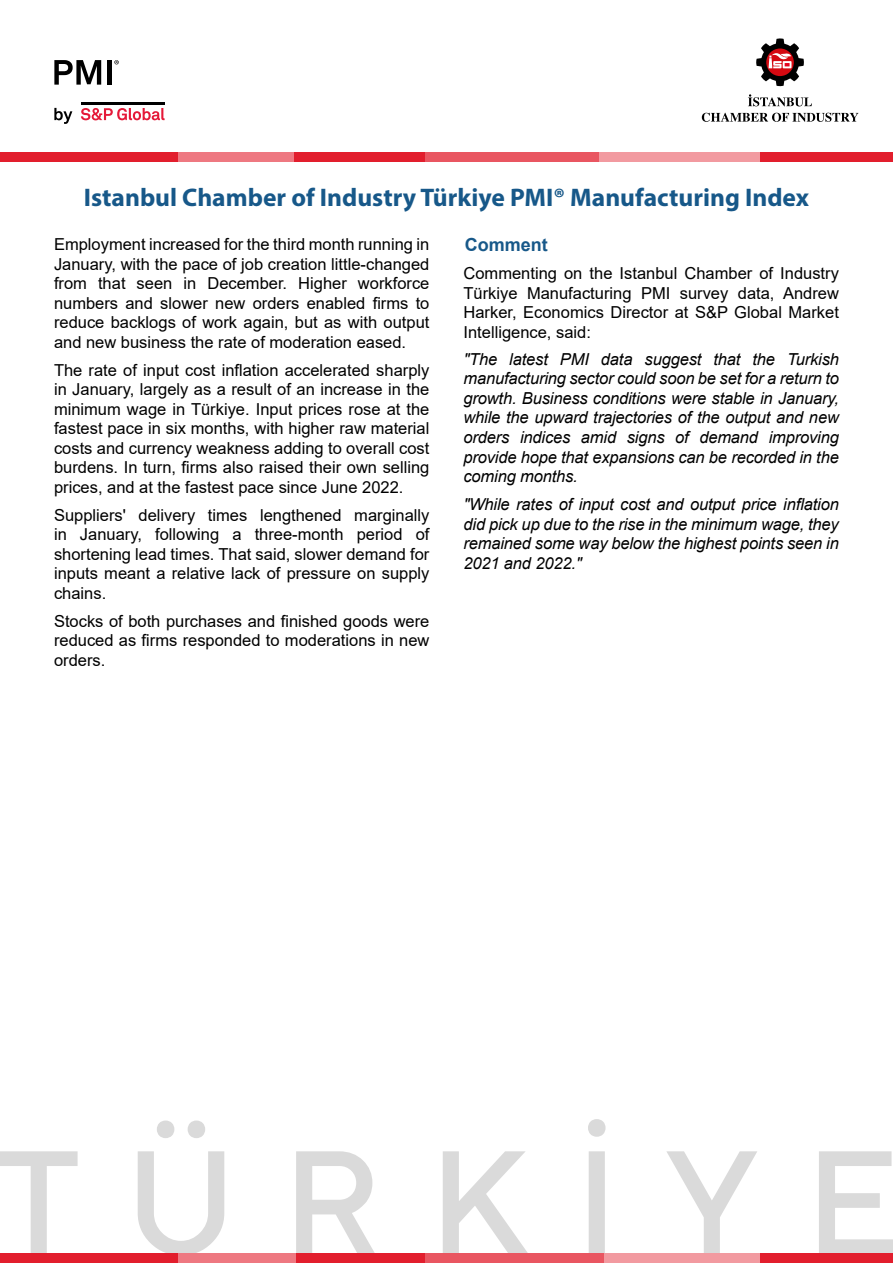
<style>
.page{position:relative;width:893px;height:1263px;background:#fff}
.page>*{position:absolute;margin:0;border:0;box-sizing:border-box;transform-origin:0 0}
.t1{font:700 25.5px "Myriad Pro";color:#175889}
.t2{font:700 18px "Arial";color:#175889}
.t3{font:16.5px/19.5px "Arial";color:#000;text-align:justify}
.t4{font:italic 16.5px/19.5px "Arial";letter-spacing:-.01em;color:#000;text-align:justify}
</style>
<div class="page">
<svg style="left:54px;top:108px;width:18px;height:16px"></svg>
<svg style="left:81px;top:108px;width:84px;height:13px"></svg>
<hr style="left:81px;top:102px;width:84px;height:2px;background:#000">
<svg style="left:54px;top:60px;width:47px;height:25px"></svg>
<div style="left:107px;top:60px;width:5px;height:25px;background:#000"></div>
<svg style="left:114px;top:60px;width:5px;height:4px"></svg>
<svg style="left:0;top:1119px;width:893px;height:134px"></svg>
<div style="left:0;top:152px;width:179px;height:10px;background:#e21e2d"></div>
<div style="left:757px;top:152px;width:136px;height:10px;background:#e21e2d"></div>
<div style="left:179px;top:152px;width:130px;height:10px;background:#ee7881"></div>
<div style="left:424px;top:152px;width:175px;height:10px;background:#e95661"></div>
<div style="left:294px;top:152px;width:130px;height:10px;background:#e21e2d"></div>
<div style="left:599px;top:152px;width:161px;height:10px;background:#f29aa0"></div>
<div style="left:0;top:1253px;width:179px;height:10px;background:#e21e2d"></div>
<div style="left:757px;top:1253px;width:136px;height:10px;background:#e21e2d"></div>
<div style="left:179px;top:1253px;width:130px;height:10px;background:#ee7881"></div>
<div style="left:424px;top:1253px;width:181px;height:10px;background:#e95661"></div>
<div style="left:296px;top:1253px;width:128px;height:10px;background:#e21e2d"></div>
<div style="left:605px;top:1253px;width:155px;height:10px;background:#f29aa0"></div>
<svg style="left:756px;top:38px;width:48px;height:49px"></svg>
<svg style="left:702px;top:113px;width:156px;height:9px"></svg>
<svg style="left:748px;top:94px;width:64px;height:12px"></svg>
<h1 class="t1" style="left:84px;top:181px;width:726px">Istanbul Chamber of Industry Türkiye PMI® Manufacturing Index</h1>
<p class="t3" style="left:54px;top:234px;width:377px">Employment increased for the third month running in January, with the pace of job creation little-changed from that seen in December. Higher workforce numbers and slower new orders enabled firms to reduce backlogs of work again, but as with output and new business the rate of moderation eased.</p>
<p class="t3" style="left:54px;top:360px;width:377px">The rate of input cost inflation accelerated sharply in January, largely as a result of an increase in the minimum wage in Türkiye. Input prices rose at the fastest pace in six months, with higher raw material costs and currency weakness adding to overall cost burdens. In turn, firms also raised their own selling prices, and at the fastest pace since June 2022.</p>
<p class="t3" style="left:54px;top:505px;width:377px">Suppliers' delivery times lengthened marginally in January, following a three-month period of shortening lead times. That said, slower demand for inputs meant a relative lack of pressure on supply chains.</p>
<p class="t3" style="left:54px;top:611px;width:377px">Stocks of both purchases and finished goods were reduced as firms responded to moderations in new orders.</p>
<p class="t2" style="left:465px;top:232px;width:84px">Comment</p>
<p class="t3" style="left:463px;top:264px;width:377px">Commenting on the Istanbul Chamber of Industry Türkiye Manufacturing PMI survey data, Andrew Harker, Economics Director at S&amp;P Global Market Intelligence, said:</p>
<p class="t4" style="left:463px;top:350px;width:377px">"The latest PMI data suggest that the Turkish manufacturing sector could soon be set for a return to growth. Business conditions were stable in January, while the upward trajectories of the output and new orders indices amid signs of demand improving provide hope that expansions can be recorded in the coming months.</p>
<p class="t4" style="left:463px;top:495px;width:377px">"While rates of input cost and output price inflation did pick up due to the rise in the minimum wage, they remained some way below the highest points seen in 2021 and 2022."</p>
</div>
